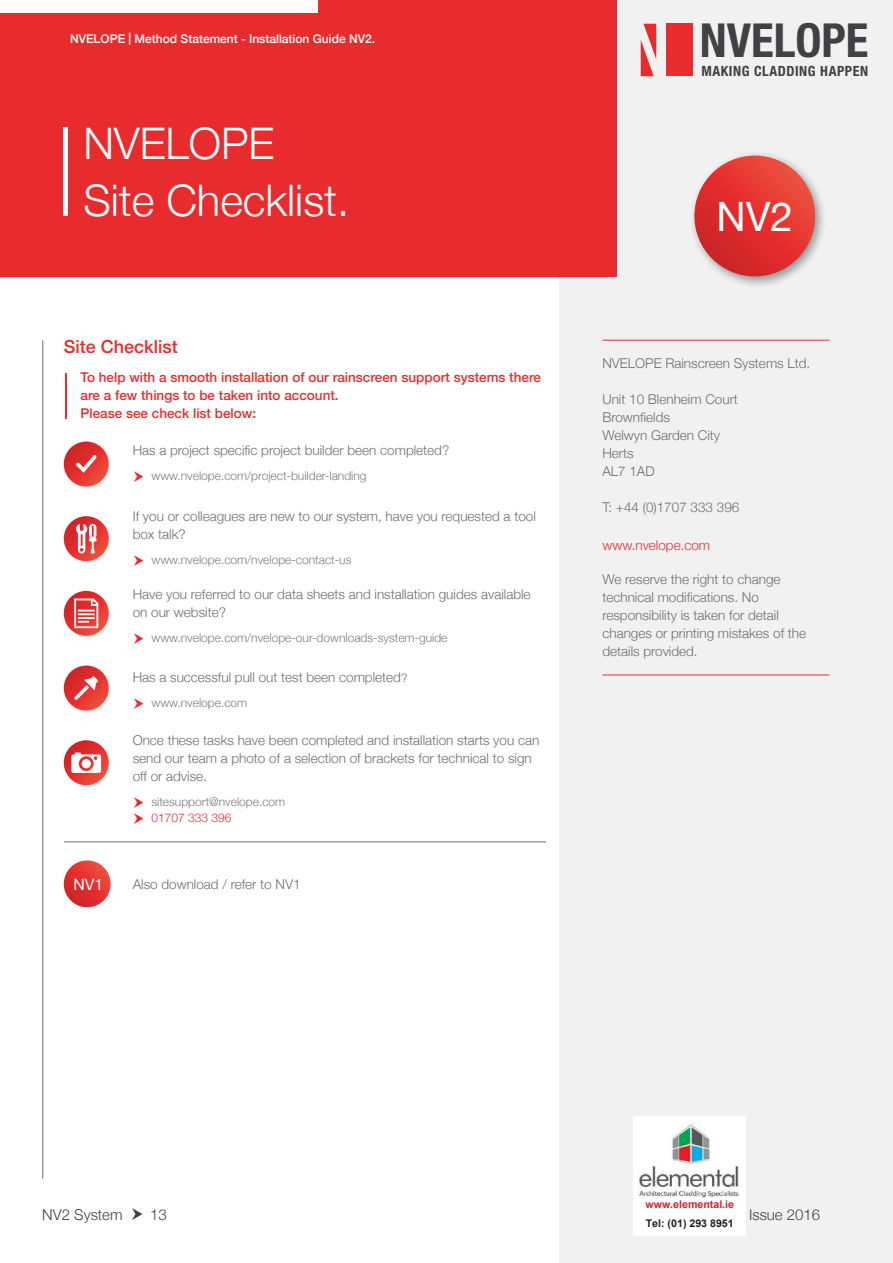
<style>
.page{position:relative;width:893px;height:1263px;background:#fff}
.page>*{position:absolute;margin:0;border:0;box-sizing:border-box;transform-origin:0 0}
.t1{font:700 condensed 46.95px "Helvetica Neue";color:#414042}
.t2{font:300 43.5px/57px "Helvetica Neue";color:#fff}
.t3{font:40.5px "Helvetica Neue";color:#fff}
.t4{font:500 18px "Helvetica Neue";color:#e82c2e}
.t5{font:15.75px "Helvetica Neue";color:#fff}
.t6{font:300 15px "Helvetica Neue";color:#414042}
.t7{font:700 condensed 14.1px "Helvetica Neue";letter-spacing:.04em;color:#414042}
.t8{font:300 13.5px/18px "Helvetica Neue";color:#6d6e71}
.t9{font:500 13.5px/18px "Helvetica Neue";color:#e82c2e}
.t10{font:300 13.5px "Helvetica Neue";color:#e82c2e}
.t11{font:300 12px "Helvetica Neue";color:#7b7c7f}
.t12{font:500 12px "Helvetica Neue";color:#fff}
.t13{font:300 12px "Helvetica Neue";color:#e82c2e}
.t14{font:700 10.65px "Arial";color:#d2232a}
.t15{font:700 10.65px "Arial";color:#231f20}
.s1{font-size:11.85px}
</style>
<div class="page">
<div style="left:560px;top:0;width:333px;height:1263px;background:#f1f1f2"></div>
<div style="left:0;top:0;width:617px;height:276px;background:#e82c2e"></div>
<div style="left:0;top:0;width:317px;height:13px;background:#fff"></div>
<hr style="left:64px;top:128px;width:4px;height:88px;background:#fff">
<svg style="left:641px;top:24px;width:15px;height:52px"></svg>
<div style="left:666px;top:24px;width:27px;height:52px;background:#e82c2e"></div>
<hr style="left:42px;top:340px;width:1px;height:839px;background:#6d6e71">
<hr style="left:65px;top:373px;width:1px;height:46px;background:#e82c2e">
<svg style="left:66px;top:443px;width:45px;height:45px"></svg>
<svg style="left:64px;top:441px;width:45px;height:45px"></svg>
<svg style="left:76px;top:455px;width:21px;height:18px"></svg>
<svg style="left:66px;top:518px;width:45px;height:45px"></svg>
<svg style="left:64px;top:516px;width:45px;height:45px"></svg>
<svg style="left:76px;top:524px;width:20px;height:29px"></svg>
<div style="left:66px;top:593px;width:45px;height:45px;background:#f1f1f2;border-radius:50%"></div>
<svg style="left:64px;top:591px;width:45px;height:45px"></svg>
<svg style="left:74px;top:598px;width:24px;height:30px"></svg>
<svg style="left:66px;top:742px;width:45px;height:45px"></svg>
<svg style="left:64px;top:740px;width:45px;height:45px"></svg>
<svg style="left:71px;top:752px;width:30px;height:21px"></svg>
<svg style="left:64px;top:860px;width:47px;height:47px;background:#e23734"></svg>
<svg style="left:66px;top:667px;width:45px;height:45px"></svg>
<svg style="left:64px;top:665px;width:45px;height:45px"></svg>
<svg style="left:74px;top:676px;width:24px;height:24px"></svg>
<div style="left:688px;top:150px;width:139px;height:138px;background:#000;opacity:.4"></div>
<svg style="left:694px;top:156px;width:121px;height:120px;background:#e13330"></svg>
<hr style="left:602px;top:675px;width:227px;height:1px;background:#e82c2e">
<hr style="left:602px;top:340px;width:227px;height:1px;background:#e82c2e">
<hr style="left:64px;top:842px;width:482px;height:1px;background:#6d6e71">
<div style="left:633px;top:1116px;width:112px;height:120px;background:#fff"></div>
<img style="left:638px;top:1123px;width:102px;height:75px">
<p class="t12" style="left:70px;top:29px;width:306px">NVELOPE | Method Statement - Installation Guide NV2.</p>
<h2 class="t2" style="left:83px;top:113px;width:267px">NVELOPE<br>Site Checklist.</h2>
<h3 class="t4" style="left:64px;top:332px;width:116px">Site Checklist</h3>
<p class="t9" style="left:81px;top:367px;width:462px">To help with a smooth installation of our rainscreen support systems there are a few things to be taken into account.<br>Please see check list below:</p>
<p class="t8" style="left:133px;top:441px;width:318px">Has a project specific project builder been completed?</p>
<p class="t11" style="left:151px;top:466px;width:217px">www.nvelope.com/project-builder-landing</p>
<p class="t8" style="left:133px;top:507px;width:405px">If you or colleagues are new to our system, have you requested a tool box talk?</p>
<p class="t11" style="left:151px;top:550px;width:202px">www.nvelope.com/nvelope-contact-us</p>
<p class="t8" style="left:133px;top:584px;width:399px">Have you referred to our data sheets and installation guides available on our website?</p>
<p class="t11" style="left:151px;top:628px;width:298px">www.nvelope.com/nvelope-our-downloads-system-guide</p>
<p class="t8" style="left:133px;top:667px;width:276px">Has a successful pull out test been completed<span class="s1">?</span></p>
<p class="t11" style="left:151px;top:693px;width:97px">www.nvelope.com</p>
<p class="t8" style="left:133px;top:730px;width:408px">Once these tasks have been completed and installation starts you can send our team a photo of a selection of brackets for technical to sign off or advise.</p>
<p class="t11" style="left:151px;top:792px;width:135px">sitesupport@nvelope.com</p>
<p class="t13" style="left:151px;top:808px;width:82px">01707 333 396</p>
<p class="t5" style="left:73px;top:873px;width:31px">NV1</p>
<p class="t8" style="left:133px;top:874px;width:169px">Also download / refer to NV1</p>
<h1 class="t1" style="left:700px;top:12px;width:170px">NVELOPE</h1>
<p class="t7" style="left:701px;top:63px;width:168px">MAKING CLADDING HAPPEN</p>
<h3 class="t3" style="left:716px;top:188px;width:78px">NV2</h3>
<p class="t8" style="left:602px;top:354px;width:209px">NVELOPE Rainscreen Systems Ltd.</p>
<p class="t8" style="left:602px;top:390px;width:137px">Unit 10 Blenheim Court<br>Brownfields<br>Welwyn Garden City<br>Herts<br>AL7 1AD</p>
<p class="t8" style="left:602px;top:498px;width:138px">T: +44 (0)1707 333 396</p>
<p class="t10" style="left:602px;top:534px;width:109px">www.nvelope.com</p>
<p class="t8" style="left:602px;top:570px;width:205px">We reserve the right to change technical modifications. No responsibility is taken for detail changes or printing mistakes of the details provided.</p>
<p class="t14" style="left:645px;top:1197px;width:90px">www.elemental.ie</p>
<p class="t15" style="left:646px;top:1216px;width:89px">Tel: (01) 293 8951</p>
<p class="t6" style="left:42px;top:1203px;width:82px">NV2 System</p>
<p class="t6" style="left:150px;top:1203px;width:18px">13</p>
<p class="t6" style="left:749px;top:1203px;width:73px">Issue 2016</p>
</div>
